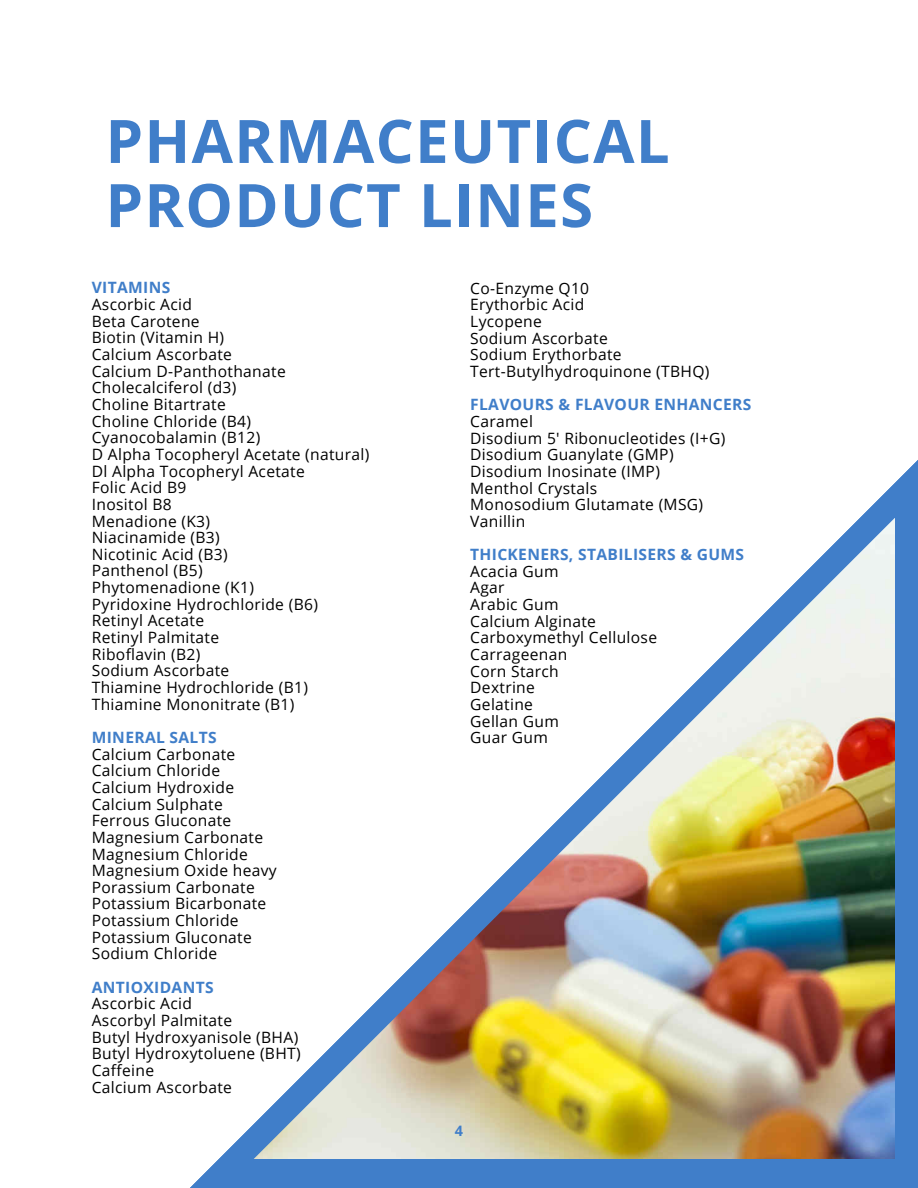
<style>
.page{position:relative;width:918px;height:1188px;background:#fff}
.page>*{position:absolute;margin:0;border:0;box-sizing:border-box;transform-origin:0 0}
.t1{font:700 60px/64.1px "Open Sans";letter-spacing:.02em;color:#407ec9}
.t2{font:15.6px/16.6px "Open Sans";letter-spacing:.02em;color:#000}
.t3{font:700 15.6px "Open Sans";letter-spacing:.02em;color:#407ec9}
.t4{font:700 14.4px "Open Sans";color:#407ec9}
</style>
<div class="page">
<svg style="left:190px;top:460px;width:728px;height:728px"></svg>
<img style="left:254px;top:518px;width:640px;height:641px">
<h1 class="t1" style="left:105px;top:108px;width:566px">PHARMACEUTICAL<br>PRODUCT LINES</h1>
<p class="t3" style="left:92px;top:277px;width:80px">VITAMINS</p>
<p class="t2" style="left:92px;top:296px;width:279px">Ascorbic Acid<br>Beta Carotene<br>Biotin (Vitamin H)<br>Calcium Ascorbate<br>Calcium D-Panthothanate<br>Cholecalciferol (d3)<br>Choline Bitartrate<br>Choline Chloride (B4)<br>Cyanocobalamin (B12)<br>D Alpha Tocopheryl Acetate (natural)<br>Dl Alpha Tocopheryl Acetate<br>Folic Acid B9<br>Inositol B8<br>Menadione (K3)<br>Niacinamide (B3)<br>Nicotinic Acid (B3)<br>Panthenol (B5)<br>Phytomenadione (K1)<br>Pyridoxine Hydrochloride (B6)<br>Retinyl Acetate<br>Retinyl Palmitate<br>Riboflavin (B2)<br>Sodium Ascorbate<br>Thiamine Hydrochloride (B1)<br>Thiamine Mononitrate (B1)</p>
<p class="t3" style="left:92px;top:726px;width:126px">MINERAL SALTS</p>
<p class="t2" style="left:92px;top:745px;width:187px">Calcium Carbonate<br>Calcium Chloride<br>Calcium Hydroxide<br>Calcium Sulphate<br>Ferrous Gluconate<br>Magnesium Carbonate<br>Magnesium Chloride<br>Magnesium Oxide heavy<br>Porassium Carbonate<br>Potassium Bicarbonate<br>Potassium Chloride<br>Potassium Gluconate<br>Sodium Chloride</p>
<p class="t3" style="left:92px;top:976px;width:123px">ANTIOXIDANTS</p>
<p class="t2" style="left:92px;top:995px;width:211px">Ascorbic Acid<br>Ascorbyl Palmitate<br>Butyl Hydroxyanisole (BHA)<br>Butyl Hydroxytoluene (BHT)<br>Caffeine<br>Calcium Ascorbate</p>
<p class="t2" style="left:470px;top:279px;width:241px">Co-Enzyme Q10<br>Erythorbic Acid<br>Lycopene<br>Sodium Ascorbate<br>Sodium Erythorbate<br>Tert-Butylhydroquinone (TBHQ)</p>
<p class="t3" style="left:470px;top:394px;width:283px">FLAVOURS &amp; FLAVOUR ENHANCERS</p>
<p class="t2" style="left:470px;top:413px;width:257px">Caramel<br>Disodium 5' Ribonucleotides (I+G)<br>Disodium Guanylate (GMP)<br>Disodium Inosinate (IMP)<br>Menthol Crystals<br>Monosodium Glutamate (MSG)<br>Vanillin</p>
<p class="t3" style="left:470px;top:544px;width:275px">THICKENERS, STABILISERS &amp; GUMS</p>
<p class="t2" style="left:470px;top:562px;width:188px">Acacia Gum<br>Agar<br>Arabic Gum<br>Calcium Alginate<br>Carboxymethyl Cellulose<br>Carrageenan<br>Corn Starch<br>Dextrine<br>Gelatine<br>Gellan Gum<br>Guar Gum</p>
<p class="t4" style="left:455px;top:1121px;width:10px">4</p>
</div>
